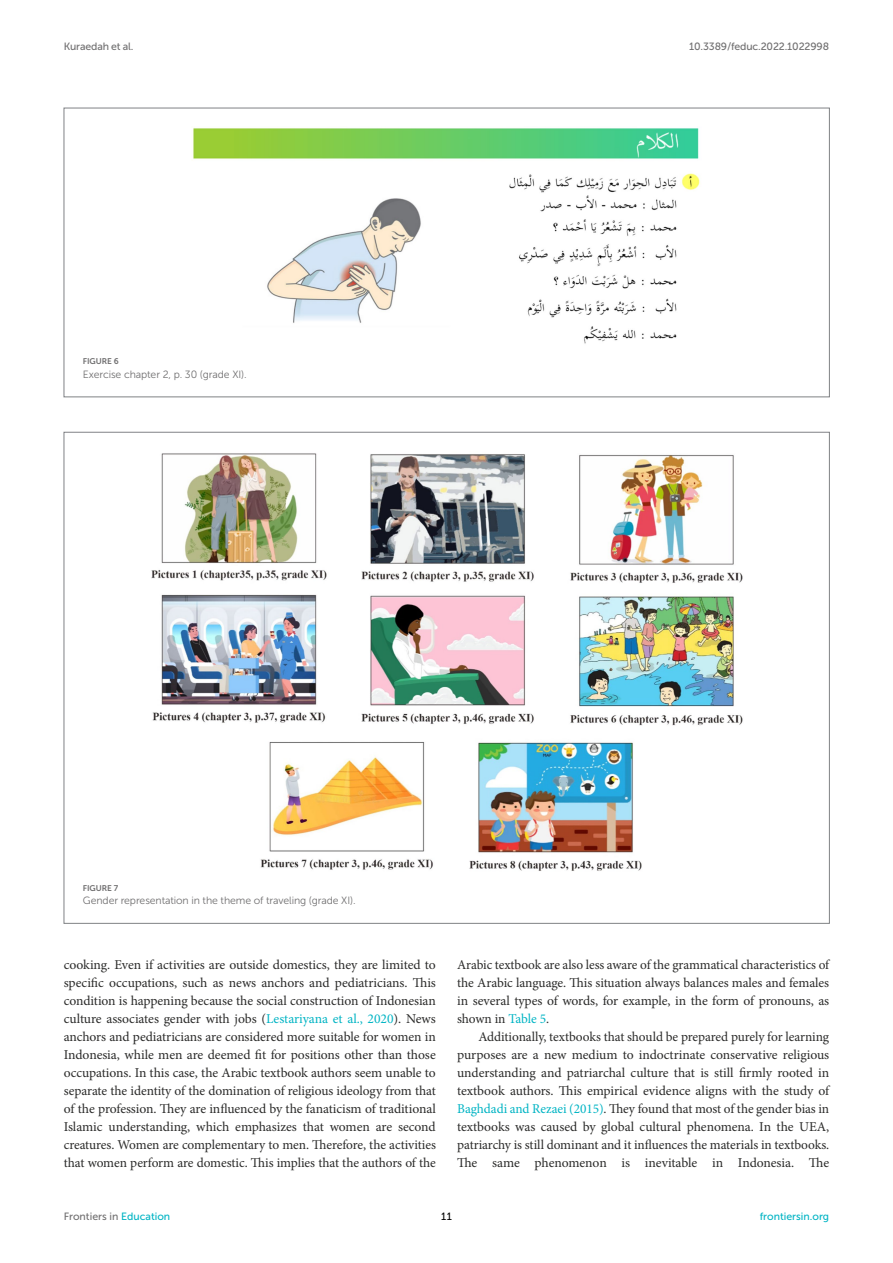
<style>
.page{position:relative;width:893px;height:1263px;background:#fff}
.page>*{position:absolute;margin:0;border:0;box-sizing:border-box;transform-origin:0 0}
.TEXT{font:13.5px/18px "Minion Pro";letter-spacing:-.01em;color:#2b2b2a;text-align:justify}
.FIG_LEG{font:10.5px "Museo Sans 300";letter-spacing:-.01em;color:#706f70}
.t1{font:10.5px "Museo Sans 500";letter-spacing:-.015em;color:#706f70}
.t2{font:10.5px "Museo Sans 500";color:#00b4c4}
.t3{font:10.5px "Museo Sans 500";color:#000}
.FIG_HD{font:8.25px "Museo Sans 700";letter-spacing:-.01em;color:#706f70}
.s1{color:#00b4c4}
</style>
<div class="page">
<img style="left:193px;top:128px;width:507px;height:216px">
<img style="left:151px;top:453px;width:592px;height:418px">
<p class="t1" style="left:64px;top:41px;width:71px">Kuraedah et al.</p>
<p class="t1" style="left:689px;top:41px;width:141px">10.3389/feduc.2022.1022998</p>
<p class="FIG_HD" style="left:83px;top:357px;width:37px">FIGURE 6</p>
<p class="FIG_LEG" style="left:83px;top:369px;width:165px">Exercise chapter 2, p. 30 (grade XI).</p>
<p class="FIG_HD" style="left:83px;top:883px;width:37px">FIGURE 7</p>
<p class="FIG_LEG" style="left:83px;top:895px;width:274px">Gender representation in the theme of traveling (grade XI).</p>
<p class="TEXT" style="left:64px;top:956px;width:374px">cooking. Even if activities are outside domestics, they are limited to specific occupations, such as news anchors and pediatricians. This condition is happening because the social construction of Indonesian culture associates gender with jobs (<span class="s1">Lestariyana et al., 2020</span>). News anchors and pediatricians are considered more suitable for women in Indonesia, while men are deemed fit for positions other than those occupations. In this case, the Arabic textbook authors seem unable to separate the identity of the domination of religious ideology from that of the profession. They are influenced by the fanaticism of traditional Islamic understanding, which emphasizes that women are second creatures. Women are complementary to men. Therefore, the activities that women perform are domestic. This implies that the authors of the</p>
<p class="TEXT" style="left:457px;top:956px;width:374px">Arabic textbook are also less aware of the grammatical characteristics of the Arabic language. This situation always balances males and females in several types of words, for example, in the form of pronouns, as shown in <span class="s1">Table 5</span>.</p>
<p class="TEXT" style="left:457px;top:1028px;width:374px;text-indent:21px">Additionally, textbooks that should be prepared purely for learning purposes are a new medium to indoctrinate conservative religious understanding and patriarchal culture that is still firmly rooted in textbook authors. This empirical evidence aligns with the study of <span class="s1">Baghdadi and Rezaei (2015)</span>. They found that most of the gender bias in textbooks was caused by global cultural phenomena. In the UEA, patriarchy is still dominant and it influences the materials in textbooks.<br>The same phenomenon is inevitable in Indonesia. The</p>
<p class="t1" style="left:64px;top:1211px;width:108px">Frontiers in <span class="s1">Education</span></p>
<p class="t3" style="left:441px;top:1211px;width:12px">11</p>
<p class="t2" style="left:760px;top:1211px;width:71px">frontiersin.org</p>
</div>
